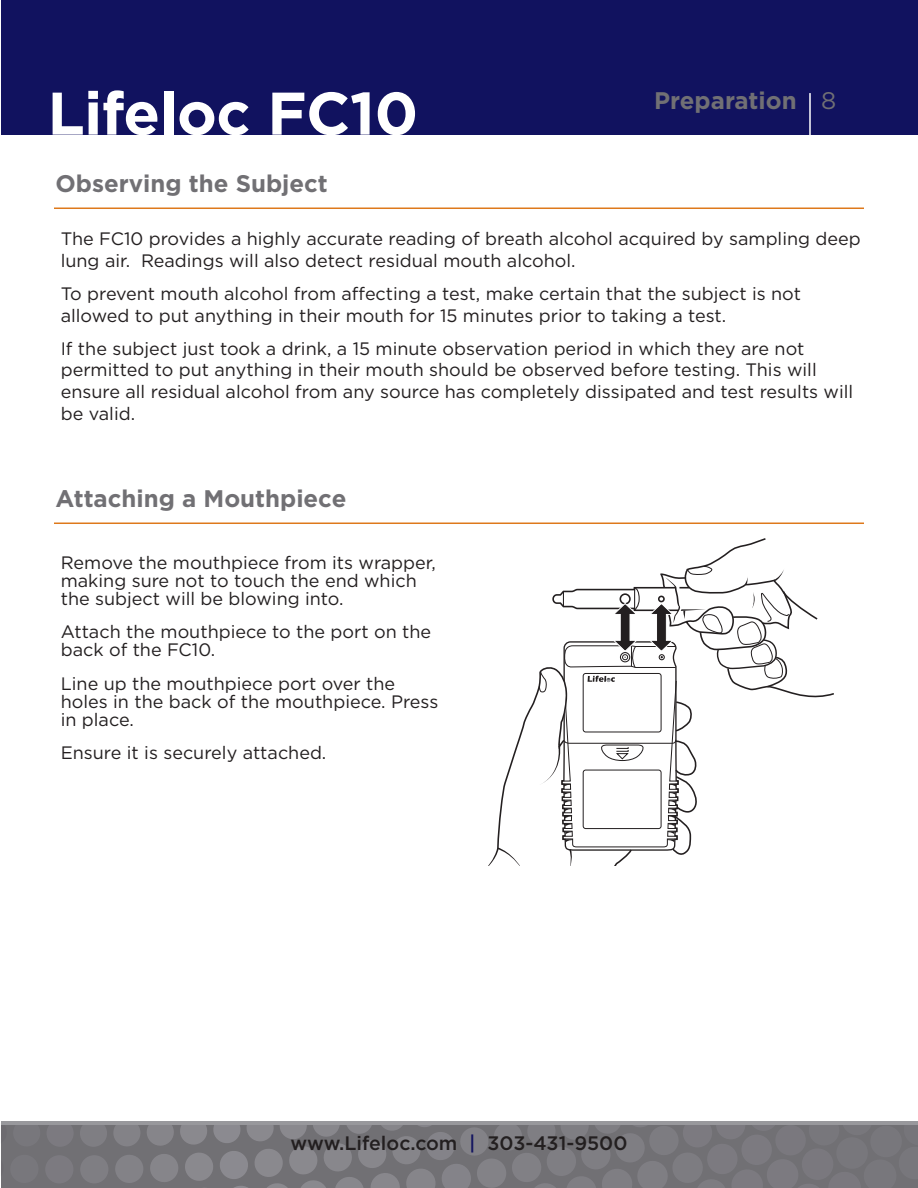
<style>
.page{position:relative;width:918px;height:1188px;background:#fff}
.page>*{position:absolute;margin:0;border:0;box-sizing:border-box;transform-origin:0 0}
.t1{font:700 60px "Gotham";letter-spacing:-.01em;color:#fff}
.t2{font:700 24px "Gotham";color:#717074}
.t3{font:24px "Gotham";color:#717074}
.t4{font:500 19.5px "Gotham";color:#231f20}
.t5{font:18px/21.6px "Gotham";color:#231f20}
.s1{color:#11125f}
</style>
<div class="page">
<div style="left:1px;top:0;width:917px;height:134px;background:#11125f"></div>
<div style="left:1px;top:1124px;width:917px;height:64px;background:#717074"></div>
<svg style="left:113px;top:1125px;width:706px;height:63px"></svg>
<svg style="left:80px;top:1125px;width:27px;height:22px"></svg>
<div style="left:80px;top:1155px;width:29px;height:29px;background:#7f7e83;border-radius:50%"></div>
<div style="left:45px;top:1155px;width:29px;height:29px;background:#7c7a80;border-radius:50%"></div>
<svg style="left:47px;top:1125px;width:26px;height:21px"></svg>
<hr style="left:1px;top:1121px;width:917px;height:4px;background:#98989c">
<hr style="left:809px;top:93px;width:2px;height:64px;background:#fff">
<hr style="left:54px;top:208px;width:810px;height:1px;background:#de791b">
<hr style="left:54px;top:523px;width:810px;height:1px;background:#de791b">
<svg style="left:488px;top:538px;width:346px;height:328px"></svg>
<h1 class="t1" style="left:48px;top:74px;width:372px">Lifeloc FC10</h1>
<h2 class="t2" style="left:56px;top:168px;width:274px">Observing the Subject</h2>
<h2 class="t2" style="left:654px;top:85px;width:144px">Preparation</h2>
<h2 class="t3" style="left:821px;top:85px;width:17px">8</h2>
<p class="t5" style="left:61px;top:228px;width:802px">The FC10 provides a highly accurate reading of breath alcohol acquired by sampling deep lung air. Readings will also detect residual mouth alcohol.</p>
<p class="t5" style="left:61px;top:283px;width:742px">To prevent mouth alcohol from affecting a test, make certain that the subject is not allowed to put anything in their mouth for 15 minutes prior to taking a test.</p>
<p class="t5" style="left:61px;top:337px;width:794px">If the subject just took a drink, a 15 minute observation period in which they are not permitted to put anything in their mouth should be observed before testing. This will ensure all residual alcohol from any source has completely dissipated and test results will be valid.</p>
<h2 class="t2" style="left:56px;top:483px;width:292px">Attaching a Mouthpiece</h2>
<p class="t5" style="left:61px;top:554px;width:377px;line-height:18px">Remove the mouthpiece from its wrapper, making sure not to touch the end which the subject will be blowing into.</p>
<p class="t5" style="left:61px;top:623px;width:372px;line-height:18px">Attach the mouthpiece to the port on the back of the FC10.</p>
<p class="t5" style="left:61px;top:674px;width:379px;line-height:18px">Line up the mouthpiece port over the holes in the back of the mouthpiece. Press in place.</p>
<p class="t5" style="left:61px;top:741px;width:267px">Ensure it is securely attached.</p>
<p class="t4" style="left:291px;top:1131px;width:338px">www.Lifeloc.com <span class="s1">|</span> 303-431-9500</p>
</div>
